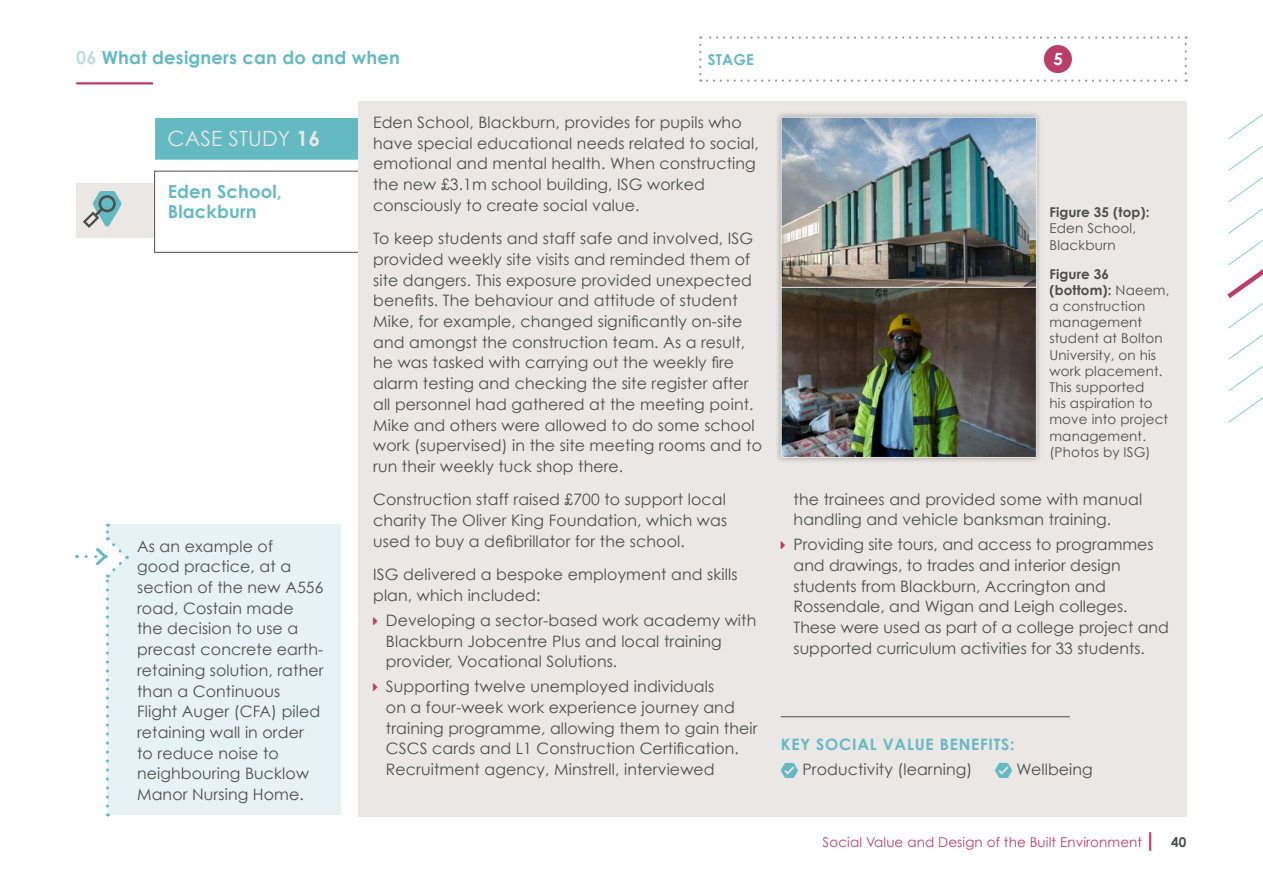
<style>
.page{position:relative;width:1263px;height:893px;background:#fff}
.page>*{position:absolute;margin:0;border:0;box-sizing:border-box;transform-origin:0 0}
.t1{font:21px "Century Gothic";letter-spacing:.01em;color:#eae7e4}
.t2{font:700 18px/20.7px "Century Gothic";letter-spacing:.01em;color:#64bac2}
.t3{font:700 16.8px "Century Gothic";color:#fff}
.t4{font:15.75px/20.7px "Century Gothic";letter-spacing:.01em;color:#4c4f4e}
.t5{font:700 15.75px "Century Gothic";letter-spacing:.05em;color:#64bac2}
.t6{font:700 15px "Century Gothic";letter-spacing:.01em;color:#64bac2}
.t7{font:13.5px/16.2px "Century Gothic";letter-spacing:.01em;color:#4c4f4e}
.t8{font:13.5px "Century Gothic";letter-spacing:.01em;color:#ba3e69}
.t9{font:700 13.5px "Century Gothic";letter-spacing:.01em;color:#4c4f4e}
.s1{color:#bddee1}
.s2{font-weight:700}
.s3{font-weight:700;font-size:20.25px}
</style>
<div class="page">
<hr style="left:76px;top:82px;width:77px;height:2px;background:#ba3e69">
<svg style="left:1227px;top:114px;width:36px;height:309px"></svg>
<svg style="left:699px;top:36px;width:488px;height:46px"></svg>
<div style="left:1044px;top:45px;width:28px;height:28px;background:#ba3e69;border-radius:50%"></div>
<div style="left:76px;top:184px;width:88px;height:54px;background:#eae7e4"></div>
<svg style="left:83px;top:191px;width:39px;height:37px"></svg>
<div style="left:155px;top:171px;width:208px;height:81px;background:#fff"></div>
<div style="left:154px;top:171px;width:210px;height:82px;border:1px solid #4c4f4e"></div>
<div style="left:155px;top:117px;width:208px;height:43px;background:#64bac2"></div>
<div style="left:154px;top:117px;width:209px;height:43px;border:1px solid #fff"></div>
<div style="left:358px;top:101px;width:828px;height:715px;background:#eae7e4"></div>
<hr style="left:781px;top:716px;width:289px;height:1px;background:#4c4f4e">
<svg style="left:781px;top:763px;width:17px;height:15px"></svg>
<svg style="left:995px;top:763px;width:17px;height:15px"></svg>
<div style="left:775px;top:281px;width:267px;height:183px;background:#000;opacity:.3"></div>
<img style="left:783px;top:293px;width:252px;height:163px">
<div style="left:781px;top:287px;width:256px;height:171px;border:1px solid #eae7e4"></div>
<div style="left:775px;top:111px;width:267px;height:182px;background:#000;opacity:.3"></div>
<div style="left:781px;top:117px;width:256px;height:171px;border:1px solid #eae7e4"></div>
<div style="left:107px;top:525px;width:234px;height:290px;background:#e6f2f4"></div>
<svg style="left:86px;top:524px;width:42px;height:292px"></svg>
<p class="t2" style="left:76px;top:47px;width:325px"><span class="s1">06</span> What designers can do and when</p>
<p class="t6" style="left:708px;top:50px;width:48px">STAGE</p>
<p class="t3" style="left:1053px;top:49px;width:11px">5</p>
<h1 class="t1" style="left:182px;top:125px;width:142px">CASE STUDY <span class="s2">4</span></h1>
<p class="t2" style="left:168px;top:180px;width:116px">Eden School,<br>Blackburn</p>
<h1 class="t1" style="left:168px;top:126px;width:154px">CASE STUDY <span class="s2">16</span></h1>
<p class="t4" style="left:137px;top:535px;width:188px">As an example of<br>good practice, at a section of the new A556 road, Costain made<br>the decision to use a precast concrete earth&shy;retaining solution, rather than a Continuous<br>Flight Auger (CFA) piled retaining wall in order<br>to reduce noise to neighbouring Bucklow<br>Manor Nursing Home.</p>
<p class="t4" style="left:373px;top:112px;width:387px">Eden School, Blackburn, provides for pupils who have special educational needs related to social, emotional and mental health. When constructing the new £3.1m school building, ISG worked consciously to create social value.</p>
<p class="t4" style="left:373px;top:228px;width:390px">To keep students and staff safe and involved, ISG provided weekly site visits and reminded them of site dangers. This exposure provided unexpected benefits. The behaviour and attitude of student Mike, for example, changed significantly on-site and amongst the construction team. As a result, he was tasked with carrying out the weekly fire alarm testing and checking the site register after all personnel had gathered at the meeting point.<br>Mike and others were allowed to do some school work (supervised) in the site meeting rooms and to run their weekly tuck shop there.</p>
<p class="t4" style="left:373px;top:489px;width:355px;text-align:justify">Construction staff raised £700 to support local charity The Oliver King Foundation, which was used to buy a defibrillator for the school.</p>
<p class="t4" style="left:373px;top:564px;width:366px">ISG delivered a bespoke employment and skills plan, which included:</p>
<p class="t4" style="left:386px;top:610px;width:372px">Developing a sector-based work academy with<br>Blackburn Jobcentre Plus and local training provider, Vocational Solutions.</p>
<p class="t4" style="left:386px;top:676px;width:373px">Supporting twelve unemployed individuals<br>on a four-week work experience journey and training programme, allowing them to gain their CSCS cards and L1 Construction Certification.<br>Recruitment agency, Minstrell, interviewed</p>
<p class="t9" style="left:1049px;top:204px;width:102px">Figure 35 (top):</p>
<p class="t7" style="left:1049px;top:220px;width:88px">Eden School,<br>Blackburn</p>
<p class="t7" style="left:1049px;top:265px;width:121px"><span class="s2">Figure 36 (bottom):</span> Naeem, a construction management student at Bolton<br>University, on his work placement.<br>This supported<br>his aspiration to move into project management. (Photos by ISG)</p>
<p class="t4" style="left:794px;top:488px;width:350px">the trainees and provided some with manual handling and vehicle banksman training.</p>
<p class="t4" style="left:794px;top:534px;width:377px">Providing site tours, and access to programmes and drawings, to trades and interior design students from Blackburn, Accrington and Rossendale, and Wigan and Leigh colleges.<br>These were used as part of a college project and supported curriculum activities for 33 students.</p>
<p class="t5" style="left:781px;top:734px;width:235px">KEY SOCIAL VALUE BENEFITS:</p>
<p class="t4" style="left:802px;top:758px;width:171px">Productivity (learning)</p>
<p class="t4" style="left:1017px;top:758px;width:78px">Wellbeing</p>
<p class="t8" style="left:822px;top:833px;width:337px">Social Value and Design of the Built Environment<span class="s3">|</span></p>
<p class="t9" style="left:1171px;top:834px;width:17px">40</p>
</div>
